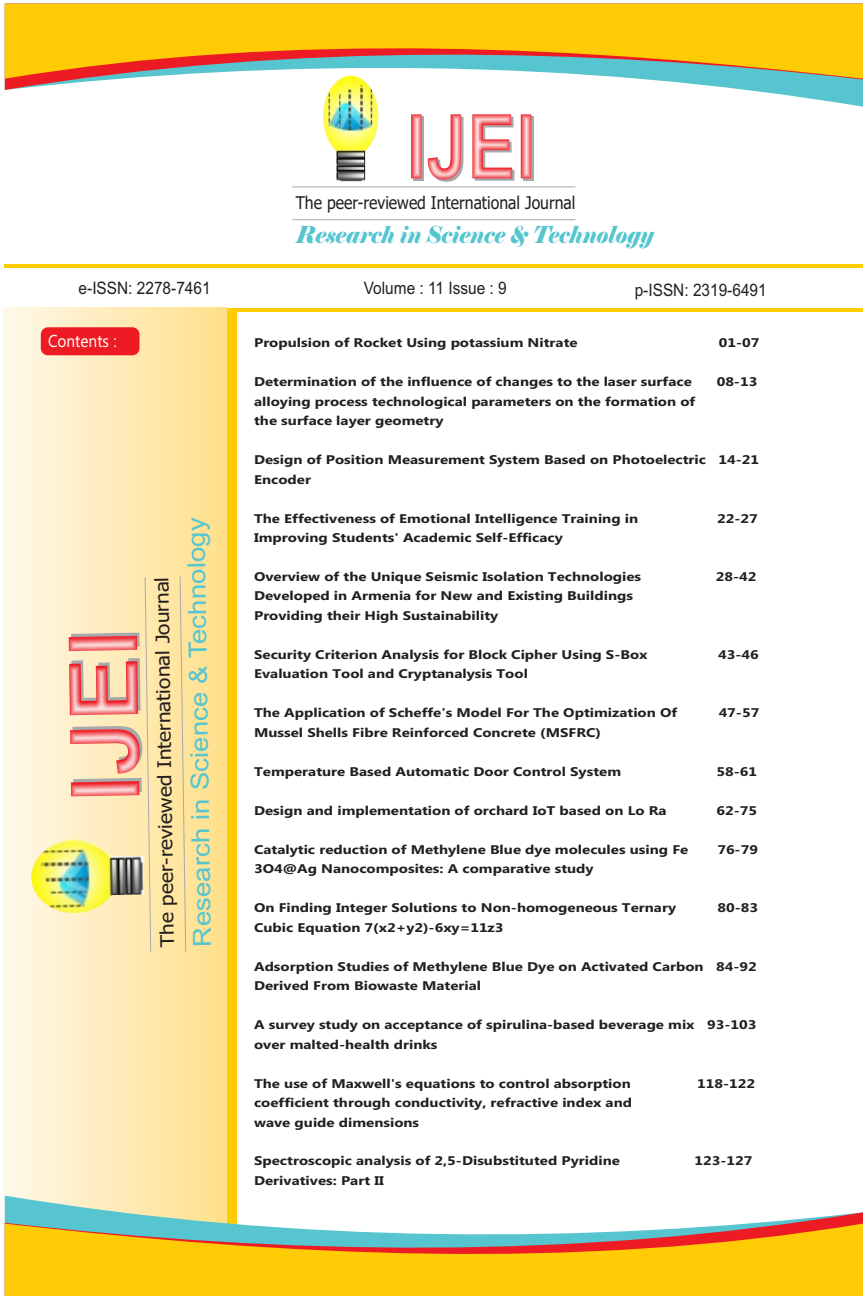
<style>
.page{position:relative;width:864px;height:1296px;background:#fff}
.page>*{position:absolute;margin:0;border:0;box-sizing:border-box;transform-origin:0 0}
.t1{font:700 95.3px "Arial";color:#a7a9ac}
.t2{font:700 89.5px "Arial";color:#a7a9ac;scale:.82 1}
.t3{font:24.9px "Arial";color:#56c5d0;scale:1.12 1}
.t4{font:italic 23.4px "Elephant";color:#56c5d0;scale:.9 1}
.t5{font:18.8px "Tahoma";color:#231f20;scale:1.12 1}
.t6{font:17.6px "Tahoma";color:#231f20;scale:.9 1}
.t7{font:17.2px "Arial";color:#231f20;scale:.9 1}
.t8{font:17.2px "Ebrima";color:#fff;scale:.9 1}
.t9{font:700 12.6px/19.5px "Ebrima";color:#231f20;scale:1.2 1}
</style>
<div class="page">
<hr style="left:5px;top:308px;width:858px;height:4px;background:#ffcb04">
<hr style="left:5px;top:264px;width:858px;height:4px;background:#ffcb04">
<svg style="left:747px;top:90px;width:116px;height:17px"></svg>
<svg style="left:5px;top:79px;width:858px;height:11px"></svg>
<svg style="left:5px;top:4px;width:858px;height:75px;background:#e6bf30"></svg>
<svg style="left:411px;top:114px;width:120px;height:65px"></svg>
<img style="left:411px;top:114px;width:11px;height:64px">
<img style="left:428px;top:114px;width:33px;height:65px">
<img style="left:472px;top:114px;width:40px;height:64px">
<img style="left:521px;top:114px;width:10px;height:64px">
<hr style="left:292px;top:186px;width:283px;height:1px;background:#a7a9ac">
<hr style="left:292px;top:219px;width:283px;height:1px;background:#a7a9ac">
<img style="left:323px;top:76px;width:55px;height:75px">
<div style="left:3px;top:307px;width:224px;height:988px;background:linear-gradient(to right,#fff8eb,#ffdf8a)"></div>
<div style="left:227px;top:309px;width:9px;height:987px;background:#ffcb04"></div>
<div style="left:41px;top:327px;width:99px;height:28px;background:#ed1c24;border-radius:7px"></div>
<svg style="left:69px;top:576px;width:83px;height:377px;background:#f5cfac"></svg>
<svg style="left:179px;top:576px;width:8px;height:377px;background:#f3dc9e"></svg>
<img style="left:31px;top:839px;width:81px;height:75px">
<svg style="left:5px;top:1196px;width:232px;height:16px;background:#d6dfaf"></svg>
<svg style="left:5px;top:1212px;width:858px;height:12px"></svg>
<svg style="left:5px;top:1224px;width:858px;height:72px;background:#e6bf30"></svg>
<h2 class="t2" style="left:409px;top:116px;width:160px">IJEI</h2>
<h3 class="t6" style="left:296px;top:195px;width:312px">The peer-reviewed International Journal</h3>
<h3 class="t4" style="left:296px;top:220px;width:399px">Research in Science &amp; Technology</h3>
<h3 class="t7" style="left:79px;top:282px;width:148px">e-ISSN: 2278-7461</h3>
<h3 class="t7" style="left:364px;top:282px;width:160px">Volume : 11 Issue : 9</h3>
<h3 class="t7" style="left:635px;top:283px;width:148px">p-ISSN: 2319-6491</h3>
<h3 class="t8" style="left:48px;top:335px;width:78px">Contents :</h3>
<h1 class="t1" style="left:73px;top:800px;width:174px;rotate:-91deg">IJEI</h1>
<h3 class="t5" style="left:160px;top:948px;width:332px;rotate:-91deg">The peer-reviewed International Journal</h3>
<h3 class="t3" style="left:193px;top:947px;width:385px;rotate:-91deg">Research in Science &amp; Technology</h3>
<p class="t9" style="left:254px;top:334px;width:271px">Propulsion of Rocket Using potassium Nitrate</p>
<p class="t9" style="left:719px;top:334px;width:35px">01-07</p>
<p class="t9" style="left:254px;top:373px;width:366px">Determination of the influence of changes to the laser surface</p>
<p class="t9" style="left:717px;top:373px;width:35px">08-13</p>
<p class="t9" style="left:254px;top:393px;width:369px">alloying process technological parameters on the formation of the surface layer geometry</p>
<p class="t9" style="left:254px;top:451px;width:422px">Design of Position Measurement System Based on Photoelectric 14-21<br>Encoder</p>
<p class="t9" style="left:254px;top:510px;width:322px">The Effectiveness of Emotional Intelligence Training in</p>
<p class="t9" style="left:717px;top:510px;width:35px">22-27</p>
<p class="t9" style="left:254px;top:529px;width:259px">Improving Students' Academic Self-Efficacy</p>
<p class="t9" style="left:254px;top:568px;width:324px">Overview of the Unique Seismic Isolation Technologies</p>
<p class="t9" style="left:716px;top:568px;width:35px">28-42</p>
<p class="t9" style="left:254px;top:587px;width:317px">Developed in Armenia for New and Existing Buildings<br>Providing their High Sustainability</p>
<p class="t9" style="left:254px;top:646px;width:329px">Security Criterion Analysis for Block Cipher Using S-Box</p>
<p class="t9" style="left:718px;top:646px;width:35px">43-46</p>
<p class="t9" style="left:254px;top:665px;width:230px">Evaluation Tool and Cryptanalysis Tool</p>
<p class="t9" style="left:254px;top:704px;width:354px">The Application of Scheffe's Model For The Optimization Of</p>
<p class="t9" style="left:719px;top:704px;width:35px">47-57</p>
<p class="t9" style="left:254px;top:724px;width:291px">Mussel Shells Fibre Reinforced Concrete (MSFRC)</p>
<p class="t9" style="left:254px;top:763px;width:307px">Temperature Based Automatic Door Control System</p>
<p class="t9" style="left:717px;top:763px;width:35px">58-61</p>
<p class="t9" style="left:254px;top:802px;width:345px">Design and implementation of orchard IoT based on Lo Ra</p>
<p class="t9" style="left:716px;top:802px;width:35px">62-75</p>
<p class="t9" style="left:254px;top:841px;width:363px">Catalytic reduction of Methylene Blue dye molecules using Fe</p>
<p class="t9" style="left:717px;top:841px;width:35px">76-79</p>
<p class="t9" style="left:254px;top:860px;width:284px">3O4@Ag Nanocomposites: A comparative study</p>
<p class="t9" style="left:254px;top:899px;width:353px">On Finding Integer Solutions to Non-homogeneous Ternary</p>
<p class="t9" style="left:718px;top:899px;width:35px">80-83</p>
<p class="t9" style="left:254px;top:919px;width:209px">Cubic Equation 7(x2+y2)-6xy=11z3</p>
<p class="t9" style="left:254px;top:958px;width:420px">Adsorption Studies of Methylene Blue Dye on Activated Carbon 84-92<br>Derived From Biowaste Material</p>
<p class="t9" style="left:254px;top:1016px;width:420px">A survey study on acceptance of spirulina-based beverage mix 93-103 over malted-health drinks</p>
<p class="t9" style="left:254px;top:1075px;width:315px">The use of Maxwell's equations to control absorption</p>
<p class="t9" style="left:697px;top:1075px;width:50px">118-122</p>
<p class="t9" style="left:254px;top:1094px;width:316px">coefficient through conductivity, refractive index and wave guide dimensions</p>
<p class="t9" style="left:254px;top:1153px;width:306px">Spectroscopic analysis of 2,5-Disubstituted Pyridine</p>
<p class="t9" style="left:695px;top:1153px;width:50px">123-127</p>
<p class="t9" style="left:254px;top:1172px;width:110px">Derivatives: Part II</p>
</div>
